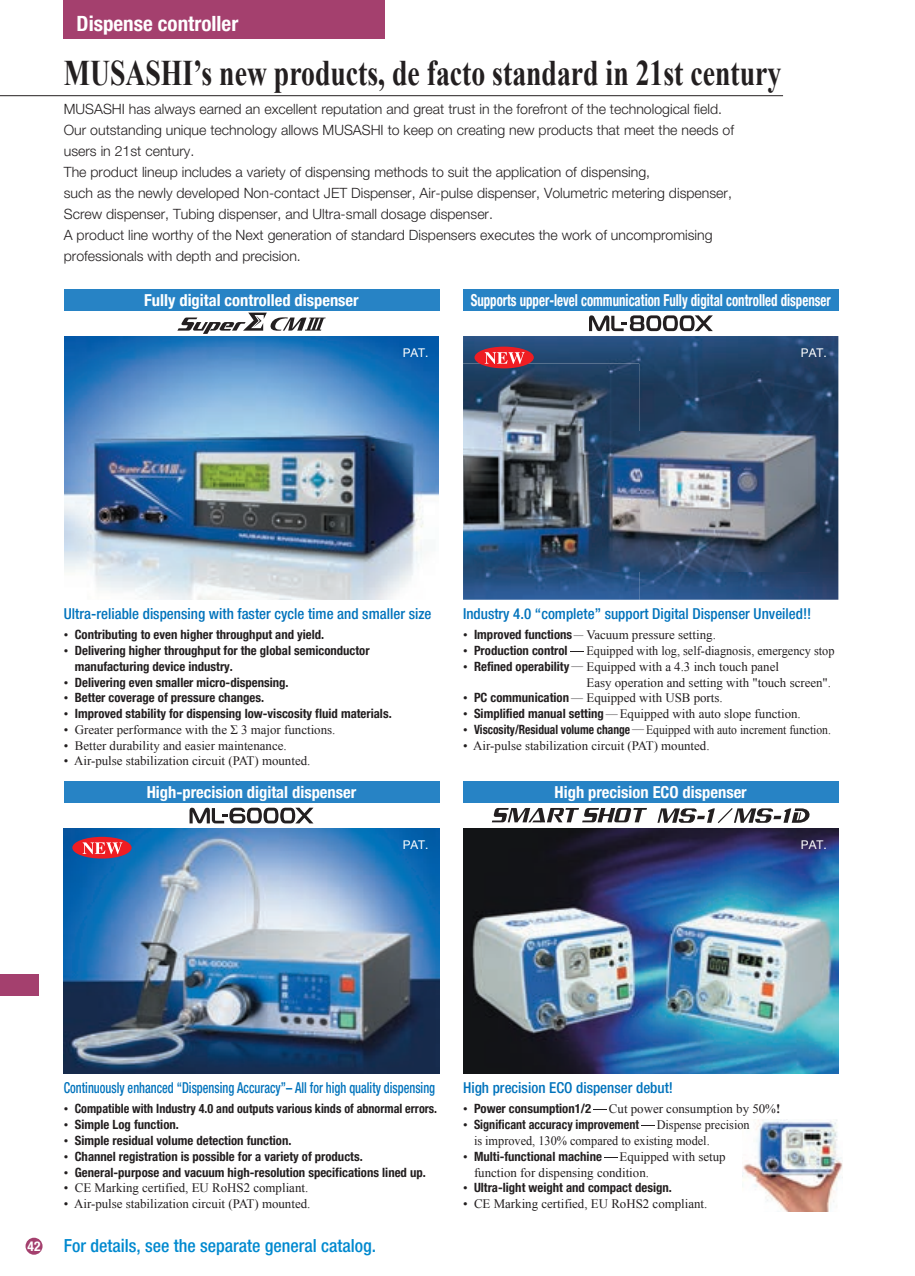
<style>
.page{position:relative;width:915px;height:1276px;background:#fff}
.page>*{position:absolute;margin:0;border:0;box-sizing:border-box;transform-origin:0 0}
.t1{font:700 36px "Times New Roman";color:#231f20;scale:.77 1}
.t2{font:700 condensed 21px "Helvetica Neue LT Pro";color:#fff}
.t3{font:500 condensed 18px "Helvetica Neue LT Std";color:#0089cf}
.t4{font:700 condensed 16.5px "Helvetica Neue LT Pro";color:#fff}
.t5{font:700 condensed 16.5px "Helvetica Neue LT Pro";color:#fff;scale:.78 1}
.t6{font:500 condensed 15px "Helvetica Neue LT Std";color:#0073bc}
.t7{font:500 condensed 15px "Helvetica Neue LT Std";color:#0073bc;scale:.82 1}
.t8{font:300 14.1px/21px "Helvetica Neue LT Pro";color:#231f20}
.t9{font:700 condensed 13.5px "Helvetica Neue LT Pro";color:#fff}
.t10{font:12.9px/15.8px "Times New Roman";color:#231f20}
.t11{font:12.9px/15.8px "Times New Roman";color:#231f20;scale:.95 1}
.t12{font:12.9px "Times New Roman";color:#231f20;scale:.9 1}
.t13{font:700 condensed 12.75px/15.9px "Helvetica Neue LT Pro";color:#231f20}
.t14{font:700 condensed 12.75px "Helvetica Neue LT Pro";color:#231f20;scale:.95 1}
.t15{font:700 condensed 12.75px "Helvetica Neue LT Pro";color:#231f20;scale:.9 1}
.t16{font:12px "Helvetica Neue LT Pro";color:#fff}
.t17{font:5.1px "Times New Roman";color:#231f20;scale:10.25 1}
.t18{font:5.1px "Times New Roman";color:#231f20;scale:9.25 1}
.t19{font:5.1px "Times New Roman";color:#231f20;scale:7.5 1}
.t20{font:5.1px "Times New Roman";color:#231f20;scale:9.12 1}
.s1{font-family:"Times New Roman";font-weight:400;font-stretch:normal;font-size:12.9px}
.s2{font-weight:700}
</style>
<div class="page">
<div style="left:64px;top:0;width:321px;height:38px;background:#a4406e"></div>
<div style="left:0;top:975px;width:38px;height:21px;background:#a4406e"></div>
<div style="left:26px;top:1237px;width:17px;height:17px;background:#a4406e;border-radius:50%"></div>
<img style="left:64px;top:336px;width:374px;height:264px">
<img style="left:64px;top:828px;width:375px;height:246px">
<svg style="left:177px;top:313px;width:148px;height:21px"></svg>
<hr style="left:0;top:95px;width:782px;height:1px;background:#231f20">
<img style="left:463px;top:828px;width:375px;height:246px">
<img style="left:742px;top:1119px;width:100px;height:92px">
<div style="left:72px;top:837px;width:60px;height:21px;background:#ee1d23;border-radius:50%"></div>
<svg style="left:82px;top:842px;width:40px;height:12px"></svg>
<div style="left:64px;top:289px;width:375px;height:21px;background:#2783c5"></div>
<div style="left:64px;top:781px;width:375px;height:22px;background:#2783c5"></div>
<div style="left:463px;top:781px;width:375px;height:22px;background:#2783c5"></div>
<div style="left:463px;top:289px;width:375px;height:21px;background:#2783c5"></div>
<svg style="left:657px;top:808px;width:153px;height:15px"></svg>
<svg style="left:492px;top:808px;width:154px;height:14px"></svg>
<svg style="left:189px;top:807px;width:124px;height:16px"></svg>
<svg style="left:589px;top:315px;width:123px;height:16px"></svg>
<img style="left:463px;top:336px;width:375px;height:264px">
<img style="left:463px;top:363px;width:176px;height:237px">
<img style="left:602px;top:432px;width:217px;height:139px">
<div style="left:474px;top:347px;width:59px;height:21px;background:#ee1d23;border-radius:50%"></div>
<svg style="left:484px;top:352px;width:40px;height:12px"></svg>
<h2 class="t2" style="left:77px;top:11px;width:163px">Dispense controller</h2>
<h1 class="t1" style="left:64px;top:48px;width:932px">MUSASHI’s new products, de facto standard in 21st century</h1>
<p class="t8" style="left:64px;top:98px;width:671px">MUSASHI has always earned an excellent reputation and great trust in the forefront of the technological field.<br>Our outstanding unique technology allows MUSASHI to keep on creating new products that meet the needs of users in 21st century.<br>The product lineup includes a variety of dispensing methods to suit the application of dispensing,<br>such as the newly developed Non-contact JET Dispenser, Air-pulse dispenser, Volumetric metering dispenser, Screw dispenser, Tubing dispenser, and Ultra-small dosage dispenser.<br>A product line worthy of the Next generation of standard Dispensers executes the work of uncompromising professionals with depth and precision.</p>
<p class="t4" style="left:144px;top:290px;width:216px">Fully digital controlled dispenser</p>
<p class="t16" style="left:402px;top:345px;width:27px">PAT.</p>
<p class="t5" style="left:470px;top:290px;width:463px">Supports upper-level communication Fully digital controlled dispenser</p>
<p class="t16" style="left:800px;top:345px;width:27px">PAT.</p>
<p class="t6" style="left:64px;top:604px;width:369px">Ultra-reliable dispensing with faster cycle time and smaller size</p>
<p class="t13" style="left:64px;top:626px;width:262px"><span class="s1">•</span> Contributing to even higher throughput and yield.</p>
<p class="t13" style="left:75px;top:642px;width:296px;text-indent:-11px"><span class="s1">•</span> Delivering higher throughput for the global semiconductor manufacturing device industry.</p>
<p class="t13" style="left:64px;top:674px;width:226px"><span class="s1">•</span> Delivering even smaller micro-dispensing.</p>
<p class="t13" style="left:64px;top:689px;width:202px"><span class="s1">•</span> Better coverage of pressure changes.</p>
<p class="t13" style="left:64px;top:705px;width:329px"><span class="s1">•</span> Improved stability for dispensing low-viscosity fluid materials.</p>
<p class="t10" style="left:64px;top:721px;width:273px">• Greater performance with the Σ 3 major functions.</p>
<p class="t10" style="left:64px;top:737px;width:224px">• Better durability and easier maintenance.</p>
<p class="t10" style="left:64px;top:753px;width:248px">• Air-pulse stabilization circuit (PAT) mounted.</p>
<p class="t6" style="left:463px;top:604px;width:350px">Industry 4.0 “complete” support Digital Dispenser Unveiled!!</p>
<p class="t13" style="left:463px;top:626px;width:111px"><span class="s1">•</span> Improved functions</p>
<p class="t19" style="left:572px;top:631px;width:3px">-</p>
<p class="t10" style="left:586px;top:627px;width:131px">Vacuum pressure setting.</p>
<p class="t13" style="left:463px;top:642px;width:106px"><span class="s1">•</span> Production control</p>
<p class="t17" style="left:567px;top:647px;width:3px">-</p>
<p class="t11" style="left:586px;top:642px;width:262px">Equipped with log, self-diagnosis, emergency stop</p>
<p class="t13" style="left:463px;top:658px;width:108px"><span class="s1">•</span> Refined operability</p>
<p class="t20" style="left:569px;top:663px;width:3px">-</p>
<p class="t10" style="left:586px;top:658px;width:246px">Equipped with a 4.3 inch touch panel<br>Easy operation and setting with "touch screen".</p>
<p class="t13" style="left:463px;top:689px;width:108px"><span class="s1">•</span> PC communication</p>
<p class="t18" style="left:569px;top:694px;width:3px">-</p>
<p class="t10" style="left:586px;top:690px;width:138px">Equipped with USB ports.</p>
<p class="t13" style="left:463px;top:705px;width:142px"><span class="s1">•</span> Simplified manual setting</p>
<p class="t18" style="left:603px;top:710px;width:3px">-</p>
<p class="t10" style="left:619px;top:705px;width:182px">Equipped with auto slope function.</p>
<p class="t15" style="left:463px;top:721px;width:187px"><span class="s1">•</span> Viscosity/Residual volume change</p>
<p class="t18" style="left:630px;top:726px;width:3px">-</p>
<p class="t12" style="left:646px;top:721px;width:207px">Equipped with auto increment function.</p>
<p class="t10" style="left:463px;top:737px;width:248px">• Air-pulse stabilization circuit (PAT) mounted.</p>
<p class="t4" style="left:147px;top:782px;width:211px">High-precision digital dispenser</p>
<p class="t4" style="left:554px;top:782px;width:194px">High precision ECO dispenser</p>
<p class="t16" style="left:402px;top:837px;width:27px">PAT.</p>
<p class="t16" style="left:800px;top:837px;width:27px">PAT.</p>
<p class="t9" style="left:28px;top:1238px;width:14px">42</p>
<p class="t7" style="left:64px;top:1078px;width:454px">Continuously enhanced “Dispensing Accuracy”– All for high quality dispensing</p>
<p class="t14" style="left:64px;top:1101px;width:394px"><span class="s1">•</span> Compatible with Industry 4.0 and outputs various kinds of abnormal errors.</p>
<p class="t13" style="left:64px;top:1116px;width:116px"><span class="s1">•</span> Simple Log function.</p>
<p class="t13" style="left:64px;top:1132px;width:229px"><span class="s1">•</span> Simple residual volume detection function.</p>
<p class="t13" style="left:64px;top:1148px;width:300px"><span class="s1">•</span> Channel registration is possible for a variety of products.</p>
<p class="t13" style="left:64px;top:1163px;width:363px"><span class="s1">•</span> General-purpose and vacuum high-resolution specifications lined up.</p>
<p class="t10" style="left:64px;top:1179px;width:246px">• CE Marking certified, EU RoHS2 compliant.</p>
<p class="t10" style="left:64px;top:1195px;width:248px">• Air-pulse stabilization circuit (PAT) mounted.</p>
<h3 class="t3" style="left:64px;top:1235px;width:314px">For details, see the separate general catalog.</h3>
<p class="t6" style="left:463px;top:1078px;width:211px">High precision ECO dispenser debut!</p>
<p class="t13" style="left:463px;top:1100px;width:130px"><span class="s1">•</span> Power consumption1/2</p>
<p class="t17" style="left:591px;top:1105px;width:3px">-</p>
<p class="t10" style="left:608px;top:1101px;width:173px">Cut power consumption by 50%<span class="s2">!</span></p>
<p class="t14" style="left:463px;top:1117px;width:187px"><span class="s1">•</span> Significant accuracy improvement</p>
<p class="t17" style="left:639px;top:1121px;width:3px">-</p>
<p class="t11" style="left:474px;top:1116px;width:291px;text-indent:183px">Dispense precision is improved, 130% compared to existing model.</p>
<p class="t13" style="left:463px;top:1148px;width:140px"><span class="s1">•</span> Multi-functional machine</p>
<p class="t10" style="left:474px;top:1148px;width:253px;text-indent:145px">Equipped with setup function for dispensing condition.</p>
<p class="t13" style="left:463px;top:1179px;width:210px"><span class="s1">•</span> Ultra-light weight and compact design.</p>
<p class="t10" style="left:463px;top:1195px;width:246px">• CE Marking certified, EU RoHS2 compliant.</p>
</div>
